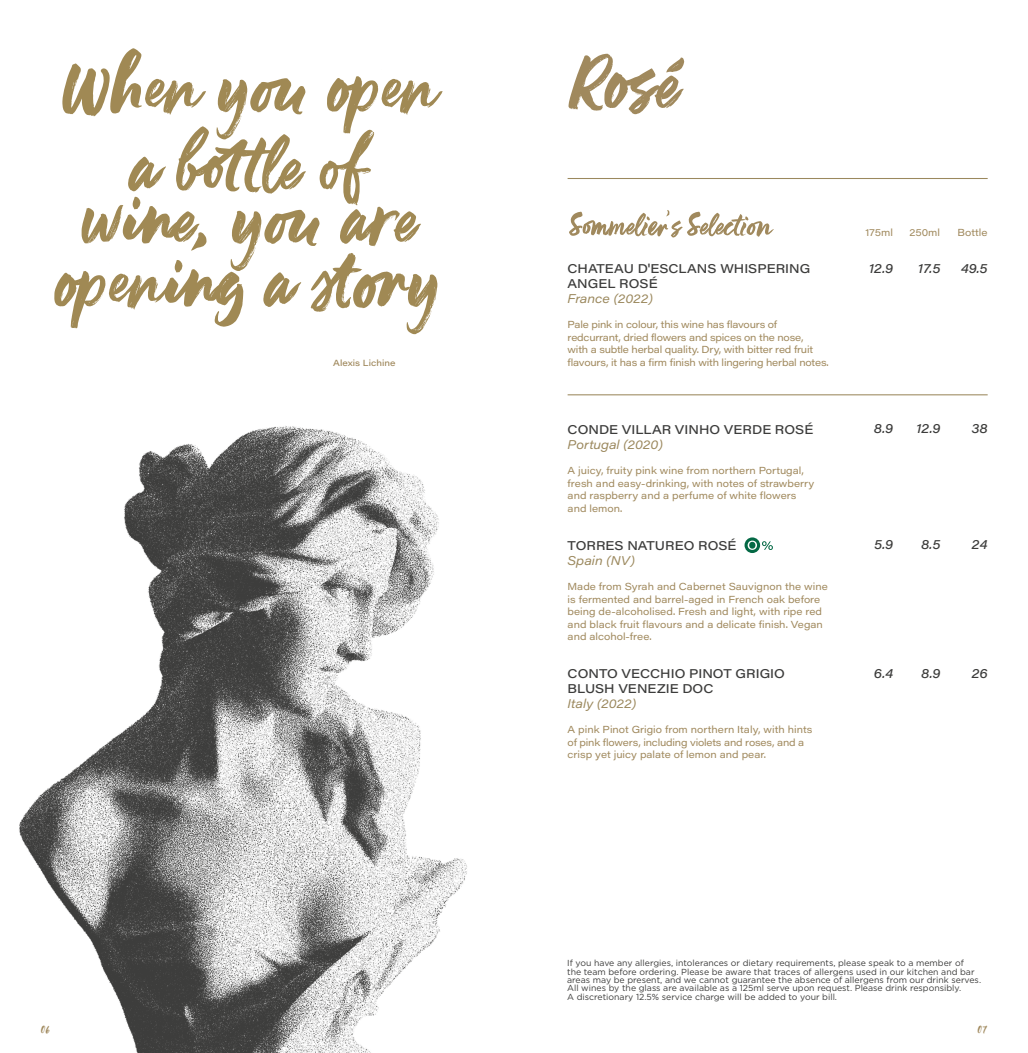
<style>
.page{position:relative;width:1028px;height:1053px;background:#fff}
.page>*{position:absolute;margin:0;border:0;box-sizing:border-box;transform-origin:0 0}
.t1{font:140px "Freethinker";color:#a0895d}
.t2{font:131.75px "Freethinker";color:#a08954}
.t3{font:52.12px "Freethinker";color:#a0895d}
.t4{font:16.25px "Freethinker";color:#a0895d}
.t5{font:500 12.5px/15px "Acumin Pro Wide";letter-spacing:.005em;color:#3c3c3b}
.t6{font:italic 12.5px "Acumin Pro Wide";letter-spacing:.005em;color:#9b885d}
.t7{font:italic 500 12.5px "Acumin Pro Wide";letter-spacing:.005em;color:#3c3c3b}
.t8{font:10px/12.5px "Acumin Pro Wide";color:#a0895d}
.t9{font:10px/12.5px "Acumin Pro Wide";letter-spacing:-.02em;color:#a0895d}
.t10{font:8.75px/8.4px "Gotham";color:#3c3c3b}
.t11{font:500 8.75px "Acumin Pro Wide";letter-spacing:.005em;color:#a0895d}
</style>
<div class="page">
<svg style="left:744px;top:537px;width:16px;height:16px"></svg>
<svg style="left:747px;top:540px;width:26px;height:10px"></svg>
<img style="left:19px;top:426px;width:448px;height:626px">
<hr style="left:567px;top:178px;width:420px;height:1px;background:#9b885d">
<hr style="left:567px;top:394px;width:420px;height:1px;background:#9b885d">
<h2 class="t2" style="left:58px;top:29px;width:387px">When you open</h2>
<h2 class="t2" style="left:127px;top:108px;width:248px">a bottle of</h2>
<h2 class="t2" style="left:77px;top:161px;width:339px">wine, you are</h2>
<h2 class="t2" style="left:53px;top:224px;width:388px">opening a story</h2>
<p class="t11" style="left:333px;top:357px;width:64px">Alexis Lichine</p>
<h1 class="t1" style="left:567px;top:21px;width:111px">Rosé</h1>
<h3 class="t3" style="left:570px;top:203px;width:205px">Sommelier’s Selection</h3>
<p class="t5" style="left:567px;top:260px;width:244px">CHATEAU D'ESCLANS WHISPERING<br>ANGEL ROSÉ</p>
<p class="t6" style="left:567px;top:289px;width:87px">France (2022)</p>
<p class="t9" style="left:567px;top:318px;width:263px">Pale pink in colour, this wine has flavours of redcurrant, dried flowers and spices on the nose,<br>with a subtle herbal quality. Dry, with bitter red fruit flavours, it has a firm finish with lingering herbal notes.</p>
<p class="t5" style="left:567px;top:421px;width:247px">CONDE VILLAR VINHO VERDE ROSÉ</p>
<p class="t6" style="left:567px;top:435px;width:97px">Portugal (2020)</p>
<p class="t8" style="left:567px;top:463px;width:248px">A juicy, fruity pink wine from northern Portugal, fresh and easy-drinking, with notes of strawberry and raspberry and a perfume of white flowers and lemon.</p>
<p class="t5" style="left:567px;top:537px;width:170px">TORRES NATUREO ROSÉ</p>
<p class="t6" style="left:567px;top:551px;width:69px">Spain (NV)</p>
<p class="t8" style="left:567px;top:580px;width:262px">Made from Syrah and Cabernet Sauvignon the wine is fermented and barrel-aged in French oak before being de-alcoholised. Fresh and light, with ripe red and black fruit flavours and a delicate finish. Vegan and alcohol-free.</p>
<p class="t5" style="left:567px;top:665px;width:219px">CONTO VECCHIO PINOT GRIGIO<br>BLUSH VENEZIE DOC</p>
<p class="t6" style="left:567px;top:694px;width:70px">Italy (2022)</p>
<p class="t8" style="left:567px;top:722px;width:246px">A pink Pinot Grigio from northern Italy, with hints of pink flowers, including violets and roses, and a crisp yet juicy palate of lemon and pear.</p>
<p class="t8" style="left:865px;top:225px;width:29px">175ml</p>
<p class="t8" style="left:909px;top:225px;width:32px">250ml</p>
<p class="t8" style="left:957px;top:225px;width:31px">Bottle</p>
<p class="t7" style="left:869px;top:259px;width:26px">12.9</p>
<p class="t7" style="left:918px;top:259px;width:24px">17.5</p>
<p class="t7" style="left:960px;top:259px;width:28px">49.5</p>
<p class="t7" style="left:873px;top:419px;width:21px">8.9</p>
<p class="t7" style="left:916px;top:419px;width:26px">12.9</p>
<p class="t7" style="left:971px;top:419px;width:18px">38</p>
<p class="t7" style="left:874px;top:535px;width:21px">5.9</p>
<p class="t7" style="left:921px;top:535px;width:21px">8.5</p>
<p class="t7" style="left:971px;top:535px;width:17px">24</p>
<p class="t7" style="left:874px;top:664px;width:21px">6.4</p>
<p class="t7" style="left:921px;top:664px;width:21px">8.9</p>
<p class="t7" style="left:971px;top:664px;width:17px">26</p>
<p class="t10" style="left:567px;top:958px;width:415px">If you have any allergies, intolerances or dietary requirements, please speak to a member of<br>the team before ordering. Please be aware that traces of allergens used in our kitchen and bar areas may be present, and we cannot guarantee the absence of allergens from our drink serves.<br>All wines by the glass are available as a 125ml serve upon request. Please drink responsibly.<br>A discretionary 12.5% service charge will be added to your bill.</p>
<h3 class="t4" style="left:41px;top:1022px;width:11px">06</h3>
<h3 class="t4" style="left:977px;top:1022px;width:11px">07</h3>
</div>
